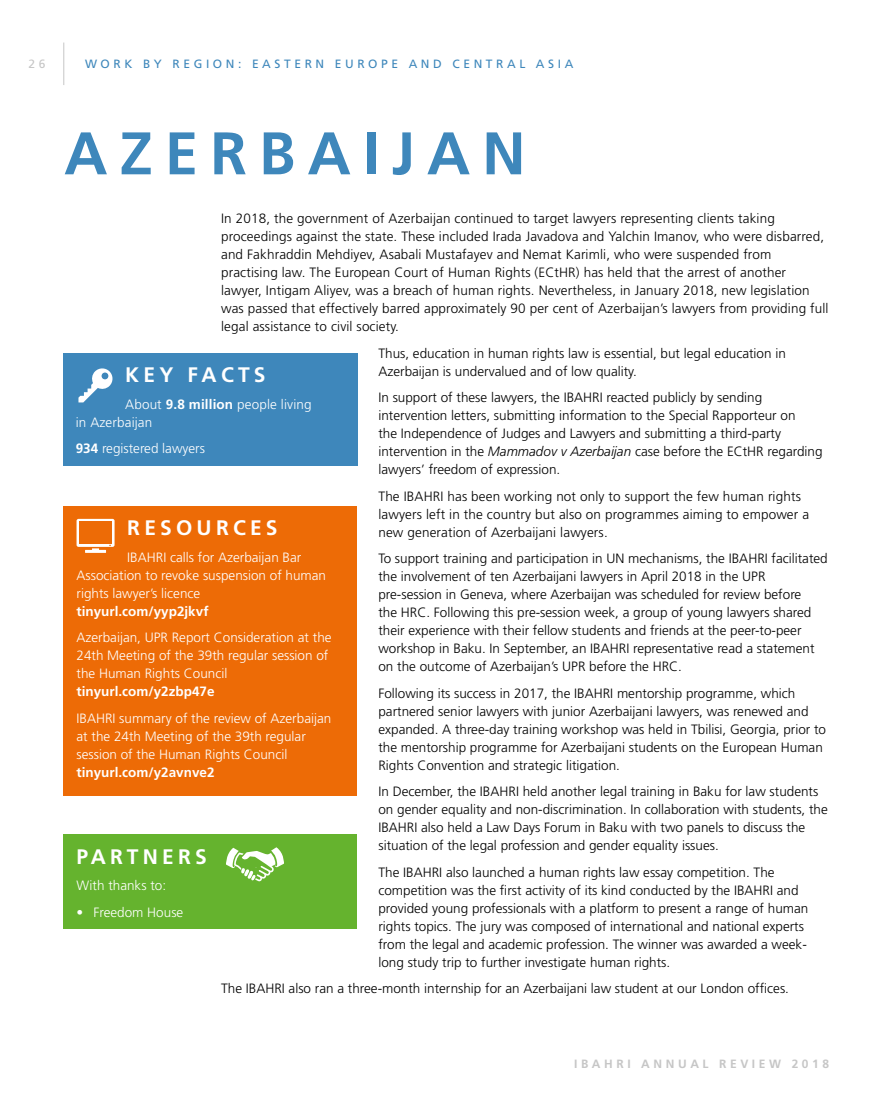
<style>
.page{position:relative;width:893px;height:1106px;background:#fff}
.page>*{position:absolute;margin:0;border:0;box-sizing:border-box;transform-origin:0 0}
.t1{font:700 60px "Frutiger";letter-spacing:.2em;color:#3e87bb}
.t2{font:700 21px "Frutiger";letter-spacing:.2em;color:#fff}
.t3{font:300 13.5px/18px "Frutiger";color:#000}
.t4{font:300 13.5px/18px "Frutiger";color:#fff}
.t5{font:700 13.5px "Frutiger";color:#fff}
.t6{font:12px "Frutiger";letter-spacing:.3em;color:#3e87bb}
.t7{font:700 12px "Frutiger";letter-spacing:.3em;color:#c6c6c6}
.t8{font:12px "Frutiger";color:#c6c6c6}
.s1{font-style:italic}
.s2{font-weight:700}
</style>
<div class="page">
<hr style="left:63px;top:43px;width:1px;height:42px;background:#c6c6c6">
<div style="left:63px;top:353px;width:294px;height:113px;background:#3e87bb"></div>
<svg style="left:78px;top:368px;width:35px;height:34px"></svg>
<div style="left:64px;top:506px;width:293px;height:289px;background:#ed6b06"></div>
<svg style="left:77px;top:519px;width:38px;height:28px"></svg>
<svg style="left:85px;top:544px;width:26px;height:9px"></svg>
<div style="left:80px;top:522px;width:32px;height:22px;background:#ed6b06"></div>
<div style="left:64px;top:834px;width:293px;height:95px;background:#65b32e"></div>
<svg style="left:226px;top:847px;width:58px;height:34px"></svg>
<p class="t8" style="left:29px;top:57px;width:18px">2 6</p>
<p class="t6" style="left:85px;top:57px;width:490px">WORK BY REGION: EASTERN EUROPE AND CENTRAL ASIA</p>
<h1 class="t1" style="left:64px;top:118px;width:463px">AZERBAIJAN</h1>
<p class="t3" style="left:221px;top:209px;width:609px">In 2018, the government of Azerbaijan continued to target lawyers representing clients taking proceedings against the state. These included Irada Javadova and Yalchin Imanov, who were disbarred, and Fakhraddin Mehdiyev, Asabali Mustafayev and Nemat Karimli, who were suspended from practising law. The European Court of Human Rights (ECtHR) has held that the arrest of another lawyer, Intigam Aliyev, was a breach of human rights. Nevertheless, in January 2018, new legislation was passed that effectively barred approximately 90 per cent of Azerbaijan’s lawyers from providing full legal assistance to civil society.</p>
<p class="t3" style="left:378px;top:344px;width:409px">Thus, education in human rights law is essential, but legal education in<br>Azerbaijan is undervalued and of low quality.</p>
<p class="t3" style="left:378px;top:388px;width:446px">In support of these lawyers, the IBAHRI reacted publicly by sending intervention letters, submitting information to the Special Rapporteur on<br>the Independence of Judges and Lawyers and submitting a third-party intervention in the <span class="s1">Mammadov v Azerbaijan</span> case before the ECtHR regarding lawyers’ freedom of expression.</p>
<p class="t3" style="left:378px;top:487px;width:432px">The IBAHRI has been working not only to support the few human rights lawyers left in the country but also on programmes aiming to empower a new generation of Azerbaijani lawyers.</p>
<p class="t3" style="left:378px;top:549px;width:451px">To support training and participation in UN mechanisms, the IBAHRI facilitated the involvement of ten Azerbaijani lawyers in April 2018 in the UPR pre-session in Geneva, where Azerbaijan was scheduled for review before<br>the HRC. Following this pre-session week, a group of young lawyers shared their experience with their fellow students and friends at the peer-to-peer workshop in Baku. In September, an IBAHRI representative read a statement on the outcome of Azerbaijan’s UPR before the HRC.</p>
<p class="t3" style="left:378px;top:684px;width:449px">Following its success in 2017, the IBAHRI mentorship programme, which partnered senior lawyers with junior Azerbaijani lawyers, was renewed and expanded. A three-day training workshop was held in Tbilisi, Georgia, prior to the mentorship programme for Azerbaijani students on the European Human Rights Convention and strategic litigation.</p>
<p class="t3" style="left:378px;top:782px;width:451px">In December, the IBAHRI held another legal training in Baku for law students on gender equality and non-discrimination. In collaboration with students, the IBAHRI also held a Law Days Forum in Baku with two panels to discuss the situation of the legal profession and gender equality issues.</p>
<p class="t3" style="left:378px;top:863px;width:431px">The IBAHRI also launched a human rights law essay competition. The competition was the first activity of its kind conducted by the IBAHRI and provided young professionals with a platform to present a range of human rights topics. The jury was composed of international and national experts from the legal and academic profession. The winner was awarded a week&shy;long study trip to further investigate human rights.</p>
<p class="t3" style="left:221px;top:979px;width:569px">The IBAHRI also ran a three-month internship for an Azerbaijani law student at our London offices.</p>
<h2 class="t2" style="left:125px;top:362px;width:142px">KEY FACTS</h2>
<p class="t4" style="left:76px;top:395px;width:237px;text-indent:50px">About <span class="s2">9.8 million</span> people living in Azerbaijan</p>
<p class="t4" style="left:76px;top:439px;width:131px"><span class="s2">934</span> registered lawyers</p>
<h2 class="t2" style="left:127px;top:515px;width:152px">RESOURCES</h2>
<p class="t4" style="left:77px;top:548px;width:251px;text-indent:51px">IBAHRI calls for Azerbaijan Bar<br>Association to revoke suspension of human rights lawyer’s licence</p>
<p class="t5" style="left:77px;top:603px;width:134px">tinyurl.com/yyp2jkvf</p>
<p class="t4" style="left:77px;top:628px;width:257px">Azerbaijan, UPR Report Consideration at the<br>24th Meeting of the 39th regular session of the Human Rights Council</p>
<p class="t5" style="left:77px;top:683px;width:140px">tinyurl.com/y2zbp47e</p>
<p class="t4" style="left:77px;top:709px;width:256px">IBAHRI summary of the review of Azerbaijan at the 24th Meeting of the 39th regular session of the Human Rights Council</p>
<p class="t5" style="left:77px;top:764px;width:140px">tinyurl.com/y2avnve2</p>
<h2 class="t2" style="left:77px;top:844px;width:132px">PARTNERS</h2>
<p class="t4" style="left:77px;top:876px;width:91px">With thanks to:</p>
<p class="t4" style="left:77px;top:903px;width:108px">• Freedom House</p>
<p class="t7" style="left:574px;top:1056px;width:257px">IBAHRI ANNUAL REVIEW 2018</p>
</div>
